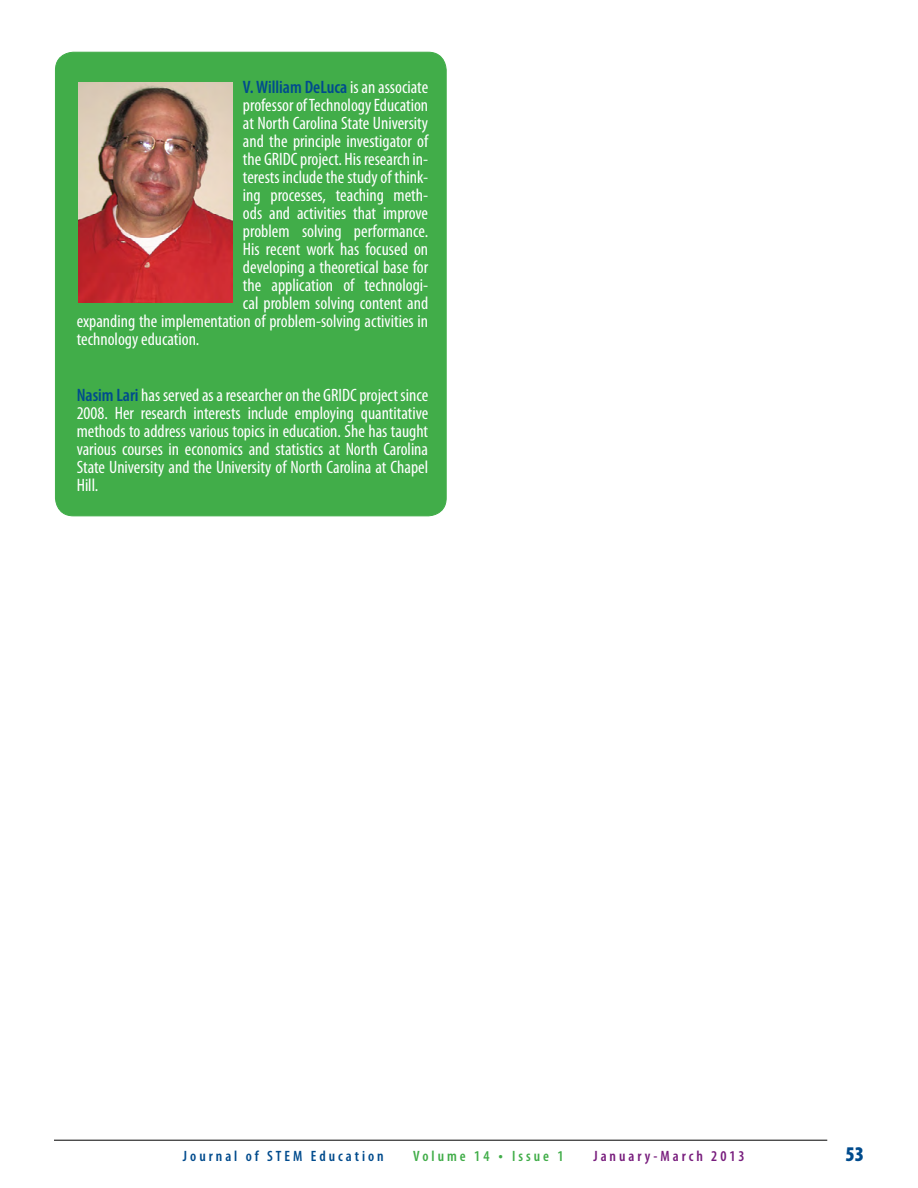
<style>
.page{position:relative;width:918px;height:1188px;background:#fff}
.page>*{position:absolute;margin:0;border:0;box-sizing:border-box;transform-origin:0 0}
.t1{font:900 condensed 21px "Myriad Pro";color:#004b8d}
.t2{font:condensed 18px/18px "Myriad Pro";color:#fff;text-align:justify}
.t3{font:600 condensed 18px "Myriad Pro";color:#004b8d}
.t4{font:600 condensed 15px "Myriad Pro";letter-spacing:.2em;color:#004b8d}
.t5{font:600 condensed 15px "Myriad Pro";letter-spacing:.2em;color:#781d7d}
.t6{font:600 condensed 15px "Myriad Pro";letter-spacing:.2em;color:#41ad49}
.s1{font-weight:400;color:#fff}
.s2{font-weight:600;color:#004b8d}
.s3{font-size:16.5px}
</style>
<div class="page">
<hr style="left:54px;top:1140px;width:773px;height:1px;background:#000">
<div style="left:55px;top:52px;width:391px;height:464px;background:#41ad49;border-radius:18px"></div>
<img style="left:78px;top:82px;width:154px;height:221px">
<p class="t3" style="left:243px;top:76px;width:187px">V. William DeLuca <span class="s1">is an associate</span></p>
<p class="t2" style="left:243px;top:96px;width:187px">professor of Technology Education</p>
<p class="t2" style="left:243px;top:114px;width:187px">at North Carolina State University</p>
<p class="t2" style="left:243px;top:132px;width:187px">and the principle investigator of</p>
<p class="t2" style="left:243px;top:150px;width:187px">the GRIDC project. His research in-</p>
<p class="t2" style="left:243px;top:168px;width:187px">terests include the study of think-</p>
<p class="t2" style="left:243px;top:186px;width:187px">ing processes, teaching meth-</p>
<p class="t2" style="left:243px;top:204px;width:187px">ods and activities that improve</p>
<p class="t2" style="left:243px;top:222px;width:187px">problem solving performance.</p>
<p class="t2" style="left:243px;top:240px;width:187px">His recent work has focused on</p>
<p class="t2" style="left:243px;top:258px;width:187px">developing a theoretical base for</p>
<p class="t2" style="left:243px;top:276px;width:187px">the application of technologi-</p>
<p class="t2" style="left:243px;top:294px;width:187px">cal problem solving content and</p>
<p class="t2" style="left:77px;top:312px;width:353px">expanding the implementation of problem-solving activities in</p>
<p class="t2" style="left:77px;top:330px;width:124px">technology education.</p>
<p class="t2" style="left:77px;top:386px;width:353px"><span class="s2">Nasim Lari</span> has served as a researcher on the GRIDC project since 2008. Her research interests include employing quantitative methods to address various topics in education. She has taught various courses in economics and statistics at North Carolina State University and the University of North Carolina at Chapel Hill.</p>
<p class="t4" style="left:183px;top:1147px;width:202px">Journal of STEM Education</p>
<p class="t6" style="left:413px;top:1147px;width:152px">Volume 14 <span class="s3">•</span> Issue 1</p>
<p class="t5" style="left:593px;top:1147px;width:153px">January-March 2013</p>
<p class="t1" style="left:845px;top:1141px;width:20px">53</p>
</div>
